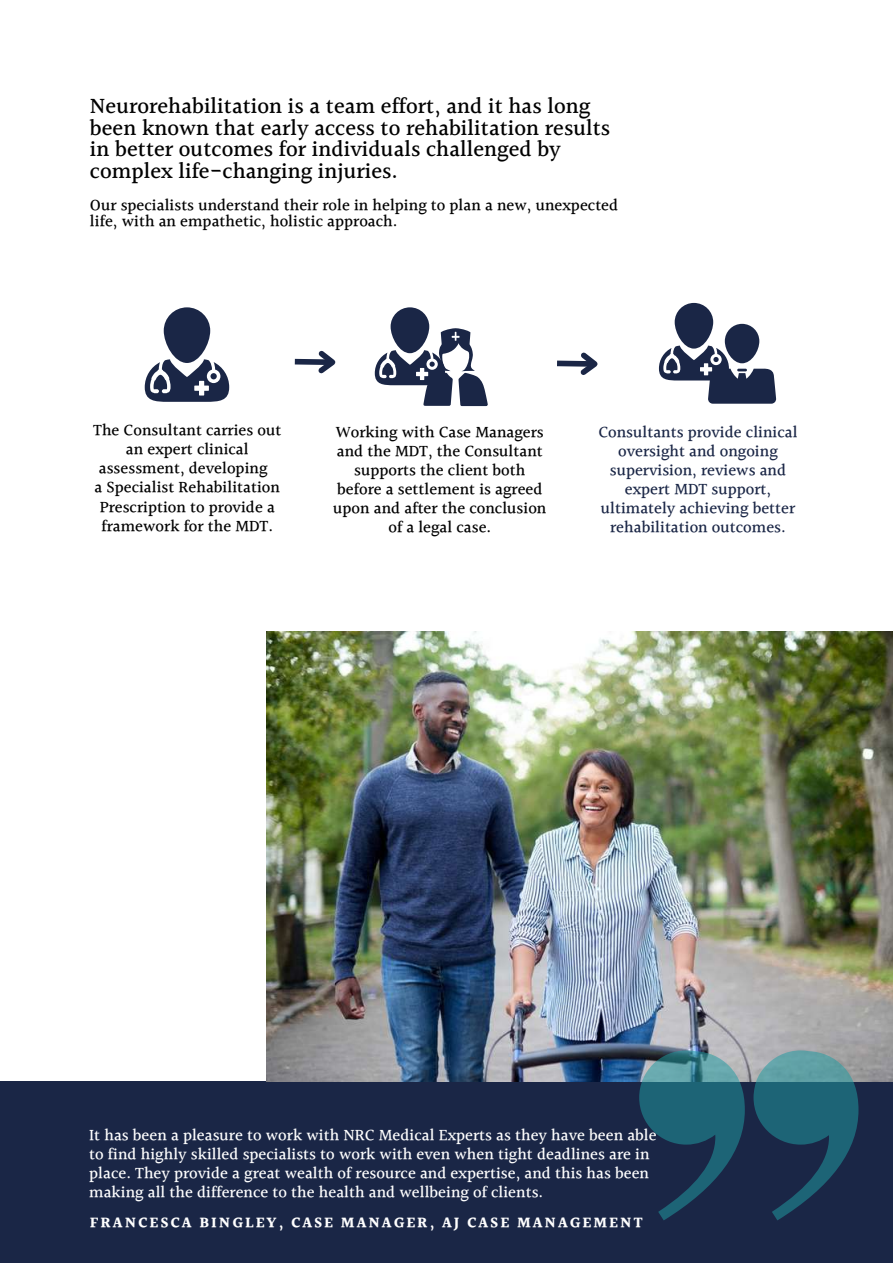
<style>
.page{position:relative;width:893px;height:1264px;background:#fff}
.page>*{position:absolute;margin:0;border:0;box-sizing:border-box;transform-origin:0 0}
.t1{font:500 22.5px/21.3px "Halant";color:#000}
.t2{font:500 16.5px/19px "Halant";color:#000;text-align:center}
.t3{font:500 16.5px/19px "Halant";color:#fff}
.t4{font:500 16.5px/19px "Halant";color:#1a2646;text-align:center}
.t5{font:700 15px "Halant";letter-spacing:.13em;color:#fff}
</style>
<div class="page">
<div style="left:0;top:1081px;width:892px;height:181px;background:#1a2646"></div>
<img style="left:266px;top:631px;width:626px;height:450px">
<svg style="left:753px;top:1050px;width:105px;height:170px"></svg>
<svg style="left:639px;top:1050px;width:105px;height:170px"></svg>
<svg style="left:145px;top:319px;width:84px;height:83px"></svg>
<div style="left:164px;top:307px;width:46px;height:56px;background:#1a2646;border-radius:23px"></div>
<div style="left:210px;top:373px;width:7px;height:6px;background:#1a2646;border-radius:50%"></div>
<svg style="left:294px;top:350px;width:42px;height:24px"></svg>
<svg style="left:557px;top:352px;width:41px;height:23px"></svg>
<div style="left:390px;top:307px;width:39px;height:46px;background:#1a2646;border-radius:19px"></div>
<svg style="left:375px;top:328px;width:112px;height:78px"></svg>
<div style="left:724px;top:324px;width:35px;height:39px;background:#1a2646;border-radius:17px"></div>
<div style="left:674px;top:303px;width:39px;height:45px;background:#1a2646;border-radius:19px"></div>
<svg style="left:659px;top:345px;width:117px;height:58px"></svg>
<h1 class="t1" style="left:90px;top:97px;width:522px">Neurorehabilitation is a team effort, and it has long been known that early access to rehabilitation results in better outcomes for individuals challenged by complex life-changing injuries.</h1>
<p class="t2" style="left:90px;top:198px;width:529px;line-height:15.8px;text-align:left">Our specialists understand their role in helping to plan a new, unexpected life, with an empathetic, holistic approach.</p>
<p class="t2" style="left:93px;top:421px;width:190px">The Consultant carries out an expert clinical assessment, developing<br>a Specialist Rehabilitation<br>Prescription to provide a framework for the MDT.</p>
<p class="t2" style="left:333px;top:423px;width:215px">Working with Case Managers and the MDT, the Consultant supports the client both before a settlement is agreed upon and after the conclusion of a legal case.</p>
<p class="t4" style="left:598px;top:423px;width:201px">Consultants provide clinical oversight and ongoing supervision, reviews and expert MDT support, ultimately achieving better rehabilitation outcomes.</p>
<p class="t3" style="left:89px;top:1126px;width:569px">It has been a pleasure to work with NRC Medical Experts as they have been able to find highly skilled specialists to work with even when tight deadlines are in place. They provide a great wealth of resource and expertise, and this has been making all the difference to the health and wellbeing of clients.</p>
<p class="t5" style="left:90px;top:1211px;width:554px">FRANCESCA BINGLEY, CASE MANAGER, AJ CASE MANAGEMENT</p>
</div>
